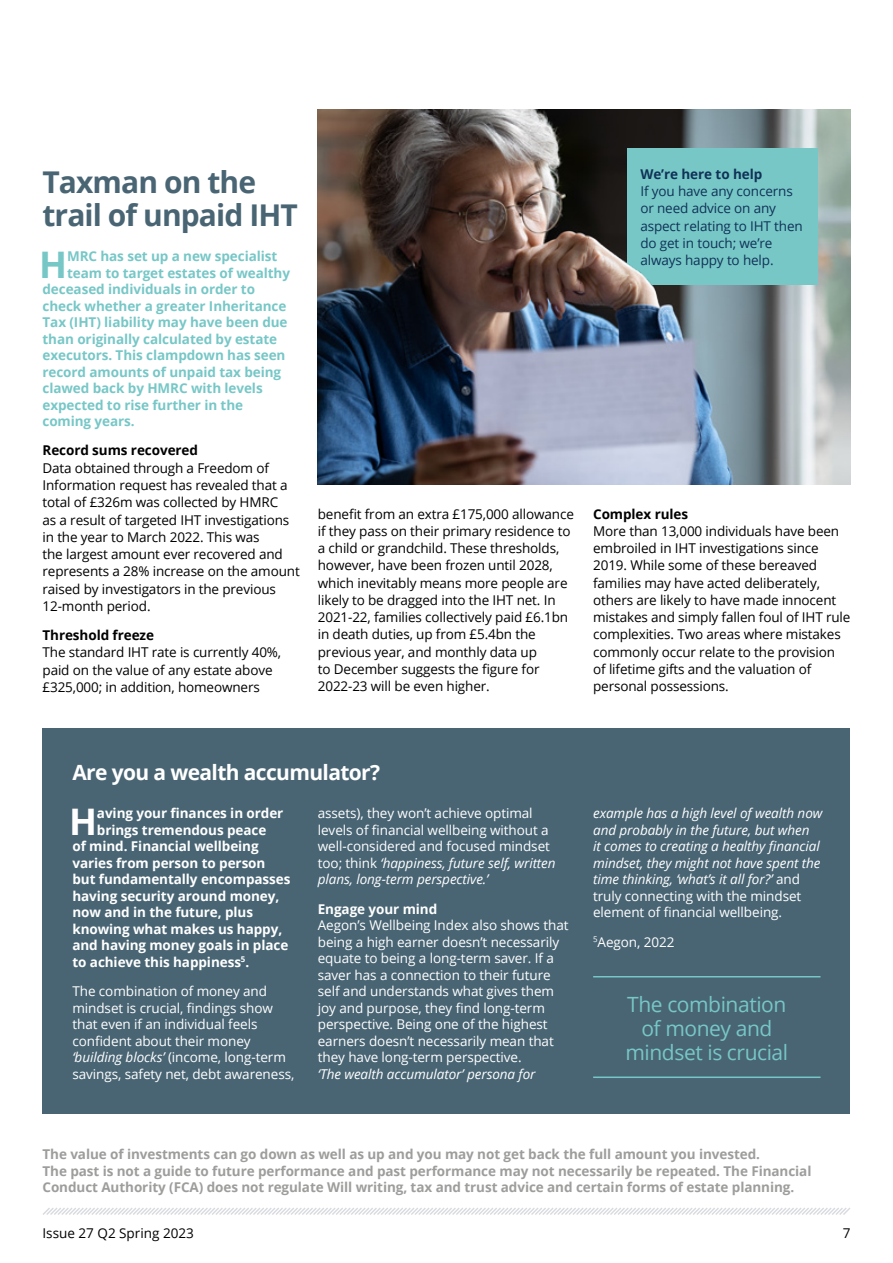
<style>
.page{position:relative;width:893px;height:1263px;background:#fff}
.page>*{position:absolute;margin:0;border:0;box-sizing:border-box;transform-origin:0 0}
.t1{font:700 36.6px "Open Sans";color:#77c7c7}
.t2{font:700 36.6px "Open Sans";color:#fff}
.t3{font:700 30px/33px "Open Sans";letter-spacing:-.03em;color:#496574}
.t4{font:21px/24px "Open Sans";letter-spacing:-.02em;color:#77c7c7;text-align:center}
.t5{font:700 21px "Open Sans";letter-spacing:-.03em;color:#fff}
.t6{font:13.5px/17.2px "Open Sans";letter-spacing:-.01em;color:#000}
.t7{font:13.5px/16.5px "Open Sans";letter-spacing:-.005em;color:#fff}
.t8{font:700 13.5px "Open Sans";letter-spacing:-.005em;color:#77c7c7}
.t9{font:700 13.5px/16.5px "Open Sans";letter-spacing:-.005em;color:#9d9d9c}
.t10{font:700 13.5px "Open Sans";letter-spacing:-.005em;color:#fff}
.t11{font:italic 13.5px/16.5px "Open Sans";letter-spacing:-.005em;color:#fff}
.t12{font:13.5px/17.2px "Open Sans";letter-spacing:-.01em;color:#103256}
.t13{font:700 13.5px "Open Sans";letter-spacing:-.005em;color:#000}
.t14{font:700 13.5px "Open Sans";letter-spacing:-.005em;color:#103256}
.s1{font-style:italic}
.s2{font-style:normal}
</style>
<div class="page">
<svg style="left:43px;top:1208px;width:807px;height:7px"></svg>
<img style="left:318px;top:109px;width:532px;height:376px">
<div style="left:43px;top:729px;width:807px;height:385px;background:#496574"></div>
<hr style="left:593px;top:976px;width:227px;height:1px;background:#77c7c7">
<hr style="left:593px;top:1076px;width:227px;height:2px;background:#77c7c7">
<div style="left:628px;top:149px;width:190px;height:136px;background:#77c7c7"></div>
<h2 class="t3" style="left:43px;top:165px;width:257px">Taxman on the trail of unpaid IHT</h2>
<h1 class="t1" style="left:39px;top:239px;width:30px">H</h1>
<p class="t8" style="left:67px;top:247px;width:212px">MRC has set up a new specialist</p>
<p class="t8" style="left:67px;top:263px;width:225px">team to target estates of wealthy</p>
<p class="t8" style="left:43px;top:280px;width:214px">deceased individuals in order to</p>
<p class="t8" style="left:43px;top:296px;width:245px">check whether a greater Inheritance</p>
<p class="t8" style="left:43px;top:313px;width:247px">Tax (IHT) liability may have been due</p>
<p class="t8" style="left:43px;top:329px;width:236px">than originally calculated by estate</p>
<p class="t8" style="left:43px;top:346px;width:244px">executors. This clampdown has seen</p>
<p class="t8" style="left:43px;top:362px;width:240px">record amounts of unpaid tax being</p>
<p class="t8" style="left:43px;top:379px;width:222px">clawed back by HMRC with levels</p>
<p class="t8" style="left:43px;top:395px;width:202px">expected to rise further in the</p>
<p class="t8" style="left:43px;top:412px;width:94px">coming years.</p>
<p class="t13" style="left:43px;top:441px;width:157px">Record sums recovered</p>
<p class="t6" style="left:43px;top:459px;width:259px">Data obtained through a Freedom of Information request has revealed that a total of £326m was collected by HMRC<br>as a result of targeted IHT investigations in the year to March 2022. This was<br>the largest amount ever recovered and represents a 28% increase on the amount raised by investigators in the previous 12-month period.</p>
<p class="t13" style="left:43px;top:626px;width:113px">Threshold freeze</p>
<p class="t6" style="left:43px;top:643px;width:240px">The standard IHT rate is currently 40%, paid on the value of any estate above £325,000; in addition, homeowners</p>
<p class="t14" style="left:640px;top:164px;width:123px">We’re here to help</p>
<p class="t12" style="left:640px;top:182px;width:164px">If you have any concerns or need advice on any aspect relating to IHT then do get in touch; we’re always happy to help.</p>
<p class="t6" style="left:318px;top:505px;width:258px">benefit from an extra £175,000 allowance if they pass on their primary residence to a child or grandchild. These thresholds, however, have been frozen until 2028, which inevitably means more people are likely to be dragged into the IHT net. In 2021-22, families collectively paid £6.1bn in death duties, up from £5.4bn the previous year, and monthly data up<br>to December suggests the figure for 2022-23 will be even higher.</p>
<p class="t13" style="left:593px;top:504px;width:96px">Complex rules</p>
<p class="t6" style="left:593px;top:522px;width:259px">More than 13,000 individuals have been embroiled in IHT investigations since 2019. While some of these bereaved families may have acted deliberately, others are likely to have made innocent mistakes and simply fallen foul of IHT rule complexities. Two areas where mistakes commonly occur relate to the provision of lifetime gifts and the valuation of personal possessions.</p>
<h3 class="t5" style="left:72px;top:758px;width:309px">Are you a wealth accumulator?</h3>
<h1 class="t2" style="left:69px;top:796px;width:30px">H</h1>
<p class="t10" style="left:97px;top:804px;width:188px">aving your finances in order</p>
<p class="t7" style="left:318px;top:805px;width:239px">assets), they won’t achieve optimal levels of financial wellbeing without a well-considered and focused mindset too; think <span class="s1">‘happiness, future self, written plans, long-term perspective.’</span></p>
<p class="t10" style="left:318px;top:899px;width:121px">Engage your mind</p>
<p class="t7" style="left:318px;top:916px;width:252px">Aegon’s Wellbeing Index also shows that being a high earner doesn’t necessarily equate to being a long-term saver. If a saver has a connection to their future self and understands what gives them joy and purpose, they find long-term perspective. Being one of the highest earners doesn’t necessarily mean that they have long-term perspective.</p>
<p class="t11" style="left:318px;top:1065px;width:219px">‘The wealth accumulator’ persona for</p>
<p class="t10" style="left:97px;top:820px;width:171px">brings tremendous peace</p>
<p class="t10" style="left:72px;top:837px;width:188px">of mind. Financial wellbeing</p>
<p class="t10" style="left:72px;top:853px;width:194px">varies from person to person</p>
<p class="t10" style="left:72px;top:870px;width:219px">but fundamentally encompasses</p>
<p class="t10" style="left:72px;top:886px;width:208px">having security around money,</p>
<p class="t10" style="left:72px;top:903px;width:182px">now and in the future, plus</p>
<p class="t10" style="left:72px;top:919px;width:211px">knowing what makes us happy,</p>
<p class="t10" style="left:72px;top:936px;width:217px">and having money goals in place</p>
<p class="t10" style="left:72px;top:952px;width:178px">to achieve this happiness<sup>5</sup>.</p>
<p class="t7" style="left:72px;top:982px;width:223px">The combination of money and mindset is crucial, findings show that even if an individual feels confident about their money <span class="s1">‘building blocks’</span> (income, long-term savings, safety net, debt awareness,</p>
<p class="t11" style="left:593px;top:805px;width:231px">example has a high level of wealth now and probably in the future, but when<br>it comes to creating a healthy financial mindset, they might not have spent the time thinking, ‘what’s it all for?’ <span class="s2">and truly connecting with the mindset element of financial wellbeing.</span></p>
<p class="t7" style="left:593px;top:933px;width:83px"><sup>5</sup>Aegon, 2022</p>
<h3 class="t4" style="left:625px;top:991px;width:164px">The combination of money and mindset is crucial</h3>
<p class="t9" style="left:43px;top:1146px;width:770px">The value of investments can go down as well as up and you may not get back the full amount you invested.<br>The past is not a guide to future performance and past performance may not necessarily be repeated. The Financial<br>Conduct Authority (FCA) does not regulate Will writing, tax and trust advice and certain forms of estate planning.</p>
<p class="t6" style="left:43px;top:1224px;width:153px">Issue 27 Q2 Spring 2023</p>
<p class="t6" style="left:843px;top:1224px;width:9px">7</p>
</div>
